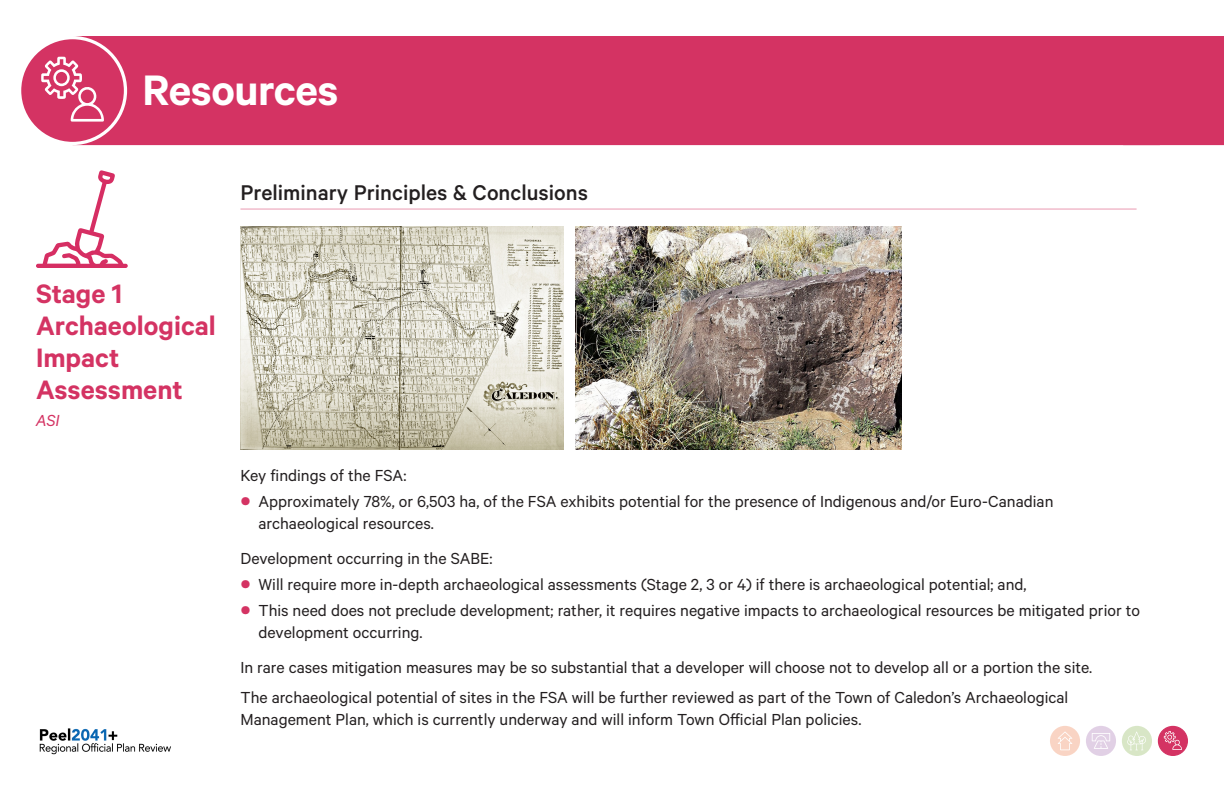
<style>
.page{position:relative;width:1224px;height:792px;background:#fff}
.page>*{position:absolute;margin:0;border:0;box-sizing:border-box;transform-origin:0 0}
.t1{font:600 48px "Calibre";letter-spacing:-.01em;color:#fff}
.t2{font:600 30px/32px "Calibre";color:#d43363}
.t3{font:500 24px "Calibre";color:#231f20}
.t4{font:18px/21.6px "Calibre";color:#231f20}
.t5{font:italic 18px "Calibre";color:#d43363}
.s1{font-size:30px;color:#d43363}
</style>
<div class="page">
<img style="left:241px;top:226px;width:322px;height:224px">
<img style="left:575px;top:226px;width:327px;height:224px">
<img style="left:39px;top:728px;width:132px;height:27px">
<div style="left:1087px;top:727px;width:28px;height:28px;background:#e1d0e5;border-radius:50%"></div>
<div style="left:1086px;top:726px;width:30px;height:30px;border:2px solid #9d64aa;border-radius:50%"></div>
<svg style="left:1092px;top:733px;width:18px;height:16px"></svg>
<div style="left:1123px;top:727px;width:28px;height:28px;background:#d8e6c6;border-radius:50%"></div>
<div style="left:1122px;top:726px;width:30px;height:30px;border:2px solid #7dae41;border-radius:50%"></div>
<svg style="left:1127px;top:732px;width:19px;height:18px"></svg>
<div style="left:1158px;top:726px;width:29px;height:29px;background:#d43363;border-radius:50%"></div>
<div style="left:1158px;top:726px;width:30px;height:30px;border:1px solid #d43363;border-radius:50%"></div>
<svg style="left:1164px;top:731px;width:18px;height:19px"></svg>
<div style="left:1051px;top:727px;width:28px;height:28px;background:#f9d4c4;border-radius:50%"></div>
<div style="left:1050px;top:726px;width:30px;height:30px;border:2px solid #ee723b;border-radius:50%"></div>
<svg style="left:1058px;top:731px;width:14px;height:19px"></svg>
<div style="left:1125px;top:38px;width:97px;height:106px;background:#d43363"></div>
<div style="left:1123px;top:36px;width:101px;height:109px;border:3px solid #d43363"></div>
<div style="left:73px;top:36px;width:1087px;height:109px;background:#d43363"></div>
<div style="left:20px;top:38px;width:105px;height:105px;background:#d43363;border-radius:50%"></div>
<div style="left:18px;top:36px;width:109px;height:109px;border:3px solid #fff;border-radius:50%"></div>
<svg style="left:41px;top:57px;width:63px;height:65px"></svg>
<hr style="left:240px;top:209px;width:897px;height:1px;background:#ea99b1">
<svg style="left:36px;top:170px;width:92px;height:98px"></svg>
<h1 class="t1" style="left:142px;top:61px;width:198px">Resources</h1>
<p class="t3" style="left:240px;top:179px;width:349px">Preliminary Principles &amp; Conclusions</p>
<p class="t2" style="left:36px;top:276px;width:181px">Stage 1<br>Archaeological<br>Impact<br>Assessment</p>
<p class="t5" style="left:36px;top:410px;width:25px">ASI</p>
<p class="t4" style="left:240px;top:464px;width:168px">Key findings of the FSA:</p>
<p class="t4" style="left:258px;top:490px;width:797px;text-indent:-18px"><span class="s1">•</span> Approximately 78%, or 6,503 ha, of the FSA exhibits potential for the presence of Indigenous and/or Euro-Canadian archaeological resources.</p>
<p class="t4" style="left:240px;top:547px;width:254px">Development occurring in the SABE:</p>
<p class="t4" style="left:240px;top:573px;width:788px"><span class="s1">•</span> Will require more in-depth archaeological assessments (Stage 2, 3 or 4) if there is archaeological potential; and,</p>
<p class="t4" style="left:258px;top:599px;width:883px;text-indent:-18px"><span class="s1">•</span> This need does not preclude development; rather, it requires negative impacts to archaeological resources be mitigated prior to development occurring.</p>
<p class="t4" style="left:240px;top:656px;width:853px">In rare cases mitigation measures may be so substantial that a developer will choose not to develop all or a portion the site.</p>
<p class="t4" style="left:240px;top:686px;width:829px">The archaeological potential of sites in the FSA will be further reviewed as part of the Town of Caledon’s Archaeological<br>Management Plan, which is currently underway and will inform Town Official Plan policies.</p>
</div>
